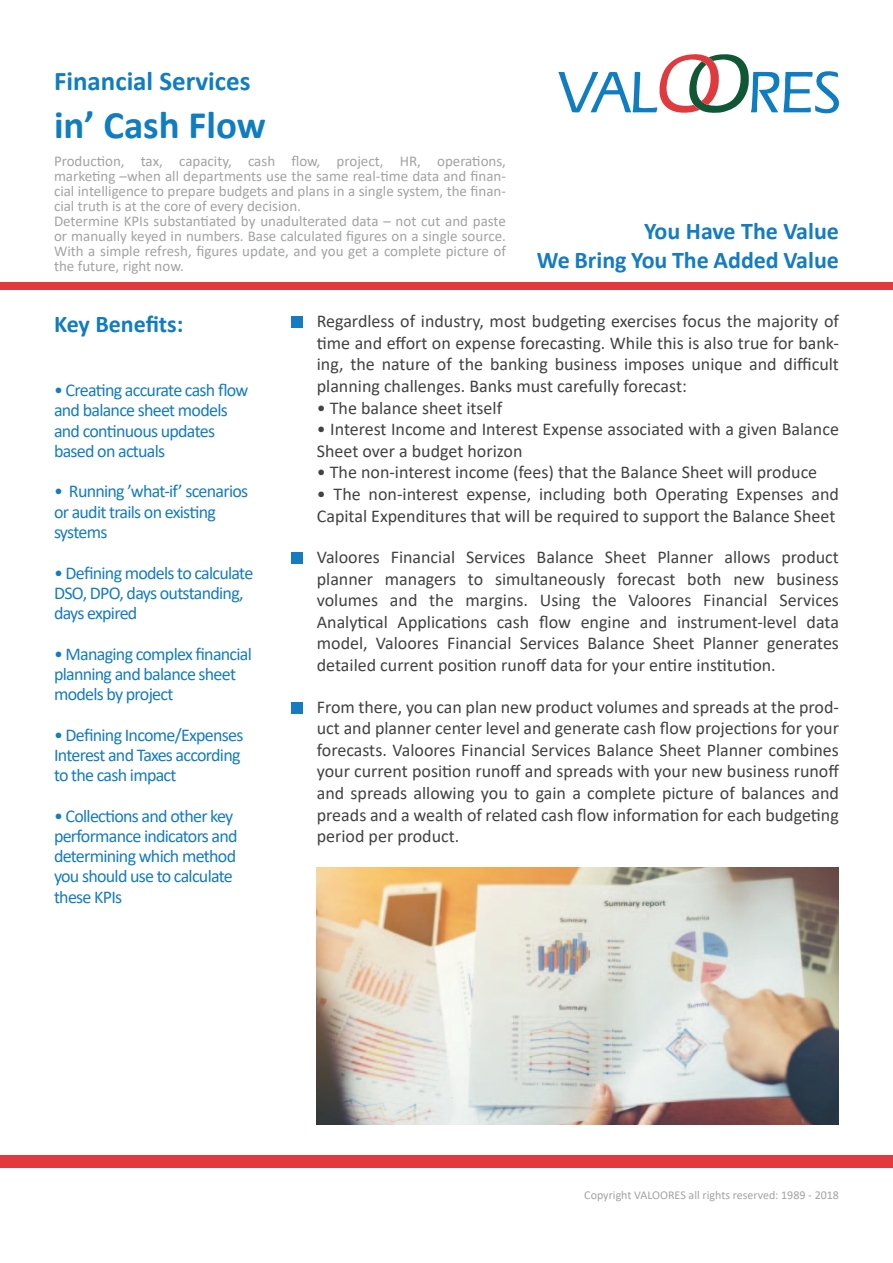
<style>
.page{position:relative;width:893px;height:1263px;background:#fff}
.page>*{position:absolute;margin:0;border:0;box-sizing:border-box;transform-origin:0 0}
.t1{font:700 39px "Calibri";color:#107dc0}
.t2{font:700 27px "Calibri";color:#107dc0}
.t3{font:700 24px/28.8px "Calibri";color:#157cc1;text-align:right}
.t4{font:700 24px "Calibri";color:#107dc0}
.t5{font:18px/21.6px "Calibri";color:#434141;text-align:justify}
.t6{font:18px/20.2px "Calibri";letter-spacing:-.04em;color:#157cc1}
.t7{font:15px/15px "Calibri";color:#a2a3a3}
.t8{font:12px "Calibri";color:#a2a3a3}
</style>
<div class="page">
<svg style="left:558px;top:54px;width:281px;height:60px"></svg>
<div style="left:1px;top:1155px;width:892px;height:12px;background:#e1393e"></div>
<div style="left:1px;top:283px;width:892px;height:7px;background:#e1393e"></div>
<div style="left:291px;top:316px;width:11px;height:12px;background:#157cc1"></div>
<div style="left:291px;top:552px;width:11px;height:12px;background:#157cc1"></div>
<div style="left:291px;top:702px;width:11px;height:11px;background:#157cc1"></div>
<img style="left:317px;top:867px;width:522px;height:258px">
<h2 class="t2" style="left:54px;top:62px;width:198px">Financial Services</h2>
<h1 class="t1" style="left:54px;top:98px;width:214px">in’ Cash Flow</h1>
<p class="t7" style="left:54px;top:154px;width:454px">Production, tax, capacity, cash flow, project, HR, operations, marketing –when all departments use the same real-time data and finan&shy;cial intelligence to prepare budgets and plans in a single system, the finan&shy;cial truth is at the core of every decision.<br>Determine KPIs substantiated by unadulterated data – not cut and paste or manually keyed in numbers. Base calculated figures on a single source.<br>With a simple refresh, figures update, and you get a complete picture of the future, right now.</p>
<h3 class="t3" style="left:537px;top:216px;width:304px">You Have The Value<br>We Bring You The Added Value</h3>
<h3 class="t4" style="left:54px;top:307px;width:131px">Key Benefits:</h3>
<p class="t6" style="left:54px;top:380px;width:196px">• Creating accurate cash flow and balance sheet models and continuous updates based on actuals</p>
<p class="t6" style="left:54px;top:481px;width:196px">• Running ’what-if’ scenarios or audit trails on existing systems</p>
<p class="t6" style="left:54px;top:562px;width:201px">• Defining models to calculate<br>DSO, DPO, days outstanding, days expired</p>
<p class="t6" style="left:54px;top:643px;width:199px">• Managing complex financial planning and balance sheet models by project</p>
<p class="t6" style="left:54px;top:724px;width:191px">• Defining Income/Expenses<br>Interest and Taxes according to the cash impact</p>
<p class="t6" style="left:54px;top:805px;width:185px">• Collections and other key performance indicators and determining which method you should use to calculate these KPIs</p>
<p class="t5" style="left:317px;top:310px;width:524px">Regardless of industry, most budgeting exercises focus the majority of time and effort on expense forecasting. While this is also true for bank&shy;ing, the nature of the banking business imposes unique and difficult planning challenges. Banks must carefully forecast:</p>
<p class="t5" style="left:317px;top:396px;width:187px">• The balance sheet itself</p>
<p class="t5" style="left:317px;top:418px;width:524px">• Interest Income and Interest Expense associated with a given Balance<br>Sheet over a budget horizon</p>
<p class="t5" style="left:317px;top:461px;width:502px">• The non-interest income (fees) that the Balance Sheet will produce</p>
<p class="t5" style="left:317px;top:483px;width:524px">• The non-interest expense, including both Operating Expenses and<br>Capital Expenditures that will be required to support the Balance Sheet</p>
<p class="t5" style="left:317px;top:546px;width:524px">Valoores Financial Services Balance Sheet Planner allows product planner managers to simultaneously forecast both new business volumes and the margins. Using the Valoores Financial Services Analytical Applications cash flow engine and instrument-level data model, Valoores Financial Services Balance Sheet Planner generates detailed current position runoff data for your entire institution.</p>
<p class="t5" style="left:317px;top:695px;width:524px">From there, you can plan new product volumes and spreads at the prod&shy;uct and planner center level and generate cash flow projections for your forecasts. Valoores Financial Services Balance Sheet Planner combines your current position runoff and spreads with your new business runoff and spreads allowing you to gain a complete picture of balances and preads and a wealth of related cash flow information for each budgeting period per product.</p>
<p class="t8" style="left:584px;top:1186px;width:256px">Copyright VALOORES all rights reserved: 1989 - 2018</p>
</div>
